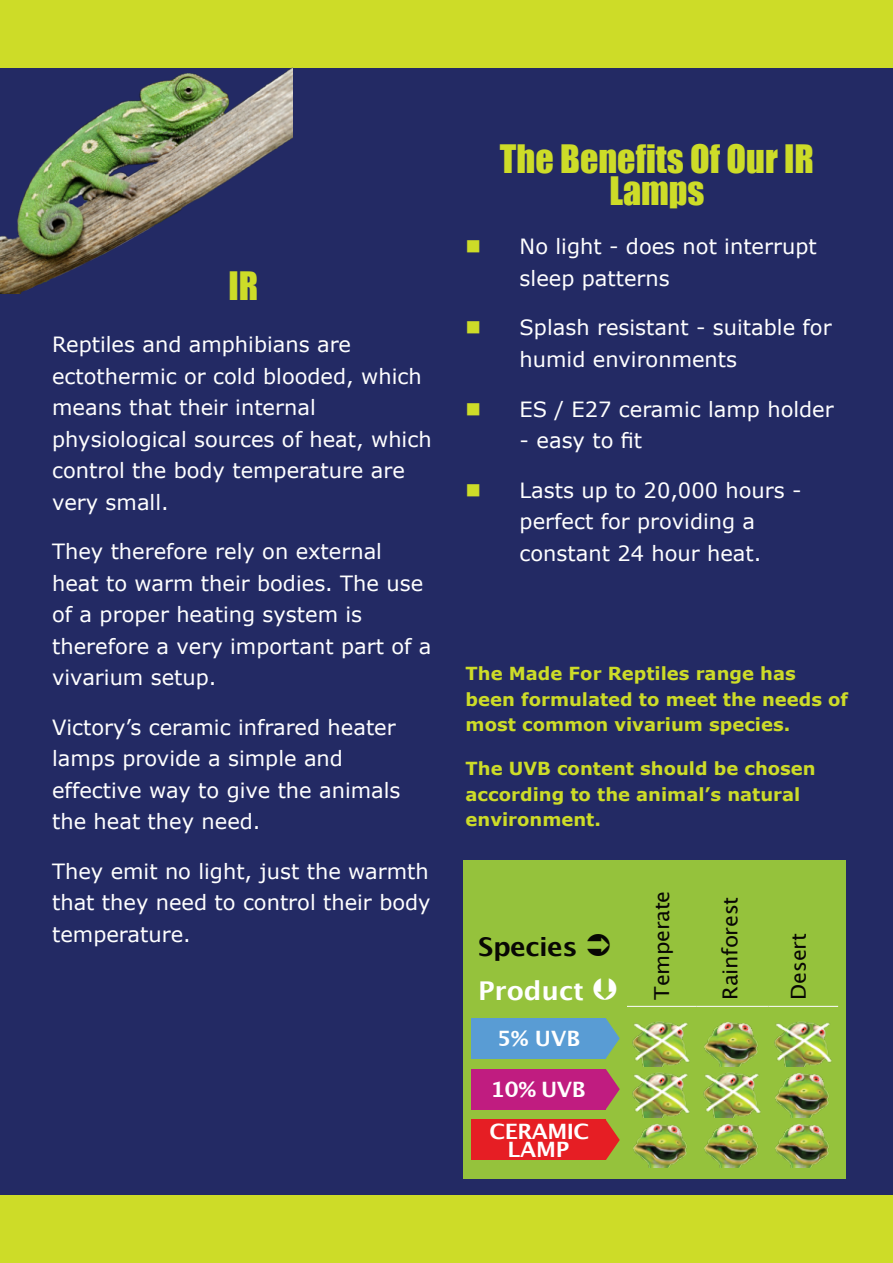
<style>
.page{position:relative;width:893px;height:1263px;background:#fff}
.page>*{position:absolute;margin:0;border:0;box-sizing:border-box;transform-origin:0 0}
.t1{font:36px/31.5px "Impact";color:#cddc28;text-align:center}
.t2{font:700 25.95px/43.5px "Lucida Grande";letter-spacing:-.01em;color:#080704;scale:1.04 1}
.t3{font:700 21.15px/41.4px "Lucida Grande";letter-spacing:-.02em;color:#fff;scale:1.04 1}
.t4{font:21px/31.5px "Verdana";color:#fff}
.t5{font:20.7px "Lucida Grande";letter-spacing:-.015em;color:#080704;scale:1.04 1}
.t6{font:700 18px/25.5px "Verdana";color:#cddc28}
.s1{color:#cddc28}
.s2{color:#fff}
</style>
<div class="page">
<div style="left:0;top:0;width:893px;height:68px;background:#cddc28"></div>
<div style="left:0;top:1195px;width:893px;height:68px;background:#cddc28"></div>
<div style="left:0;top:68px;width:893px;height:1127px;background:#232a64"></div>
<img style="left:0;top:67px;width:293px;height:226px">
<div style="left:463px;top:860px;width:383px;height:318px;background:#95c23c"></div>
<div style="left:471px;top:1018px;width:135px;height:40px;background:#599cd4"></div>
<div style="left:471px;top:1069px;width:135px;height:40px;background:#c01c80"></div>
<div style="left:471px;top:1120px;width:135px;height:40px;background:#e61e24"></div>
<hr style="left:627px;top:1006px;width:69px;height:1px;background:#fff">
<hr style="left:696px;top:1006px;width:72px;height:1px;background:#fff">
<hr style="left:768px;top:1006px;width:70px;height:1px;background:#fff">
<svg style="left:606px;top:1018px;width:14px;height:40px"></svg>
<img style="left:632px;top:1021px;width:58px;height:45px">
<img style="left:704px;top:1022px;width:54px;height:44px">
<img style="left:774px;top:1021px;width:58px;height:45px">
<svg style="left:606px;top:1069px;width:14px;height:40px"></svg>
<img style="left:632px;top:1072px;width:58px;height:45px">
<img style="left:703px;top:1072px;width:58px;height:45px">
<img style="left:775px;top:1073px;width:54px;height:44px">
<svg style="left:606px;top:1120px;width:14px;height:40px"></svg>
<img style="left:633px;top:1124px;width:54px;height:44px">
<img style="left:704px;top:1124px;width:54px;height:44px">
<img style="left:775px;top:1124px;width:54px;height:44px">
<h1 class="t1" style="left:229px;top:272px;width:31px">IR</h1>
<p class="t4" style="left:52px;top:331px;width:381px">Reptiles and amphibians are ectothermic or cold blooded, which means that their internal physiological sources of heat, which control the body temperature are very small.</p>
<p class="t4" style="left:52px;top:538px;width:381px">They therefore rely on external heat to warm their bodies. The use of a proper heating system is therefore a very important part of a vivarium setup.</p>
<p class="t4" style="left:52px;top:713px;width:350px">Victory’s ceramic infrared heater lamps provide a simple and effective way to give the animals the heat they need.</p>
<p class="t4" style="left:52px;top:857px;width:380px;text-align:justify">They emit no light, just the warmth that they need to control their body temperature.</p>
<h1 class="t1" style="left:500px;top:145px;width:316px">The Benefits Of Our IR<br>Lamps</h1>
<p class="t4" style="left:520px;top:233px;width:299px;text-indent:-54px"><span class="s1">■</span> No light - does not interrupt sleep patterns</p>
<p class="t4" style="left:520px;top:314px;width:314px;text-indent:-54px"><span class="s1">■</span> Splash resistant - suitable for humid environments</p>
<p class="t4" style="left:466px;top:395px;width:370px"><span class="s1">■</span> ES / E27 ceramic lamp holder</p>
<p class="t4" style="left:520px;top:426px;width:124px">- easy to fit</p>
<p class="t4" style="left:520px;top:476px;width:283px;text-indent:-54px"><span class="s1">■</span> Lasts up to 20,000 hours - perfect for providing a constant 24 hour heat.</p>
<p class="t6" style="left:466px;top:663px;width:384px">The Made For Reptiles range has been formulated to meet the needs of most common vivarium species.</p>
<p class="t6" style="left:466px;top:757px;width:352px">The UVB content should be chosen according to the animal’s natural environment.</p>
<p class="t2" style="left:478px;top:927px;width:130px">Species ➲<br><span class="s2">Product</span></p>
<p class="t3" style="left:497px;top:1019px;width:82px">5% UVB</p>
<p class="t3" style="left:490px;top:1070px;width:97px">10% UVB<br>CERAMIC</p>
<p class="t3" style="left:508px;top:1131px;width:61px">LAMP</p>
<p class="t5" style="left:653px;top:1000px;width:106px;rotate:-90deg">Temperate</p>
<p class="t5" style="left:721px;top:1000px;width:100px;rotate:-90deg">Rainforest</p>
<p class="t5" style="left:790px;top:1000px;width:66px;rotate:-90deg">Desert</p>
</div>
